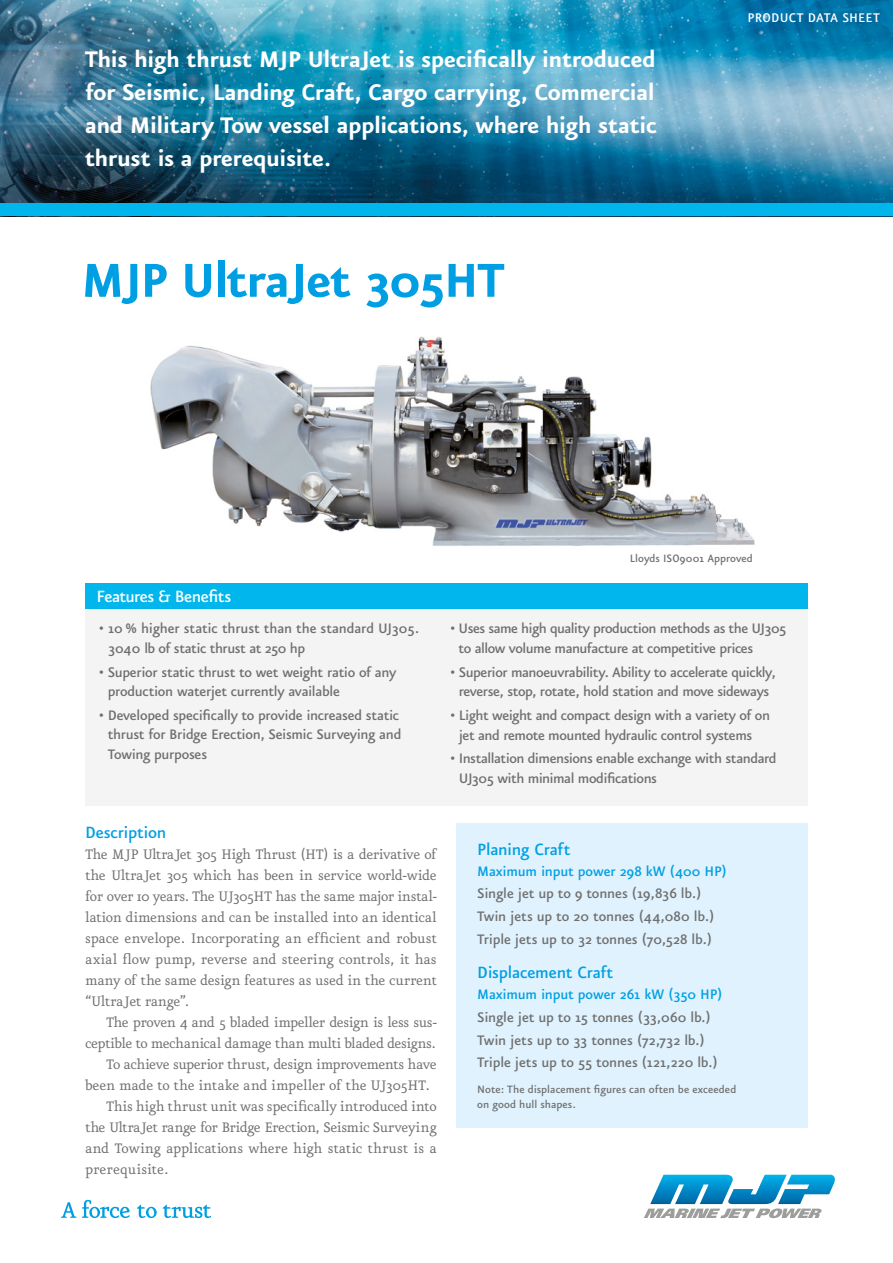
<style>
.page{position:relative;width:893px;height:1263px;background:#fff}
.page>*{position:absolute;margin:0;border:0;box-sizing:border-box;transform-origin:0 0}
.t1{font:700 57px "Eureka Sans";letter-spacing:-.03em;color:#009fe3}
.t2{font:700 27px/33px "Eureka Sans";letter-spacing:-.015em;color:#fff;text-align:justify}
.t3{font:500 19.5px "Eureka Sans";letter-spacing:-.01em;color:#009fe3}
.t4{font:500 19.5px "Eureka Sans";letter-spacing:-.03em;color:#fff}
.t5{font:500 16.5px/19.5px "Eureka Sans";letter-spacing:-.025em;color:#706f6f}
.t6{font:16.5px/21px "Eureka";letter-spacing:-.02em;color:#706f6f;text-align:justify}
.t7{font:500 16.5px "Eureka Sans";letter-spacing:-.01em;color:#009fe3}
.t8{font:16.5px "Eureka";letter-spacing:.005em;color:#706f6f}
.t9{font:500 15px "Eureka Sans";letter-spacing:.015em;color:#fff}
.t10{font:500 12.75px/15px "Eureka Sans";color:#706f6f}
</style>
<div class="page">
<img style="left:150px;top:336px;width:605px;height:210px">
<div style="left:85px;top:598px;width:723px;height:208px;background:#f4f4f4"></div>
<div style="left:456px;top:824px;width:352px;height:304px;background:#dff2fd"></div>
<img style="left:0;top:0;width:893px;height:203px">
<div style="left:0;top:203px;width:893px;height:13px;background:#00b6ed"></div>
<div style="left:85px;top:584px;width:723px;height:25px;background:#00b6ed"></div>
<svg style="left:61px;top:1202px;width:15px;height:16px"></svg>
<svg style="left:82px;top:1200px;width:48px;height:18px"></svg>
<svg style="left:137px;top:1204px;width:20px;height:14px"></svg>
<svg style="left:163px;top:1204px;width:48px;height:14px"></svg>
<svg style="left:644px;top:1175px;width:191px;height:43px"></svg>
<h2 class="t2" style="left:85px;top:43px;width:574px">This high thrust MJP UltraJet is specifically introduced for Seismic, Landing Craft, Cargo carrying, Commercial and Military Tow vessel applications, where high static thrust is a prerequisite.</h2>
<h1 class="t1" style="left:81px;top:252px;width:425px">MJP UltraJet 305HT</h1>
<p class="t9" style="left:748px;top:10px;width:69px">Product data</p>
<p class="t9" style="left:842px;top:10px;width:24px">sheet</p>
<p class="t4" style="left:97px;top:587px;width:136px">Features &amp; Benefits</p>
<p class="t5" style="left:108px;top:619px;width:313px;text-indent:-9px">• 10 % higher static thrust than the standard UJ305.<br>3040 lb of static thrust at 250 hp</p>
<p class="t5" style="left:108px;top:663px;width:290px;text-indent:-9px">• Superior static thrust to wet weight ratio of any production waterjet currently available</p>
<p class="t5" style="left:108px;top:706px;width:295px;text-indent:-9px">• Developed specifically to provide increased static thrust for Bridge Erection, Seismic Surveying and<br>Towing purposes</p>
<p class="t10" style="left:630px;top:552px;width:125px">Lloyds ISO9001 Approved</p>
<p class="t5" style="left:459px;top:620px;width:329px;text-indent:-9px">• Uses same high quality production methods as the UJ305 to allow volume manufacture at competitive prices</p>
<p class="t5" style="left:450px;top:663px;width:327px;text-align:center">• Superior manoeuvrability. Ability to accelerate quickly, reverse, stop, rotate, hold station and move sideways</p>
<p class="t5" style="left:450px;top:706px;width:322px;text-align:center">• Light weight and compact design with a variety of on jet and remote mounted hydraulic control systems</p>
<p class="t5" style="left:459px;top:749px;width:319px;text-indent:-9px">• Installation dimensions enable exchange with standard<br>UJ305 with minimal modifications</p>
<p class="t3" style="left:85px;top:823px;width:83px">Description</p>
<p class="t6" style="left:85px;top:845px;width:353px">The MJP UltraJet 305 High Thrust (HT) is a derivative of the UltraJet 305 which has been in service world-wide for over 10 years. The UJ305HT has the same major instal&shy;lation dimensions and can be installed into an identical space envelope. Incorporating an efficient and robust axial flow pump, reverse and steering controls, it has many of the same design features as used in the current “UltraJet range”.</p>
<p class="t6" style="left:106px;top:1013px;width:332px">The proven 4 and 5 bladed impeller design is less sus-</p>
<p class="t6" style="left:85px;top:1034px;width:352px">ceptible to mechanical damage than multi bladed designs.</p>
<p class="t6" style="left:106px;top:1055px;width:332px">To achieve superior thrust, design improvements have</p>
<p class="t6" style="left:85px;top:1076px;width:346px">been made to the intake and impeller of the UJ305HT.</p>
<p class="t6" style="left:106px;top:1097px;width:332px">This high thrust unit was specifically introduced into</p>
<p class="t6" style="left:85px;top:1118px;width:353px">the UltraJet range for Bridge Erection, Seismic Surveying</p>
<p class="t6" style="left:85px;top:1139px;width:353px">and Towing applications where high static thrust is a</p>
<p class="t8" style="left:85px;top:1162px;width:85px">prerequisite.</p>
<p class="t3" style="left:477px;top:839px;width:95px">Planing Craft</p>
<p class="t7" style="left:477px;top:863px;width:251px">Maximum input power 298 kW (400 H P)</p>
<p class="t5" style="left:477px;top:883px;width:238px;line-height:22.6px">Single jet up to 9 tonnes (19,836 lb.)<br>Twin jets up to 20 tonnes (44,080 lb.)<br>Triple jets up to 32 tonnes (70,528 lb.)</p>
<p class="t3" style="left:477px;top:963px;width:138px">Displacement Craft</p>
<p class="t7" style="left:477px;top:986px;width:246px">Maximum input power 261 kW (350 H P)</p>
<p class="t5" style="left:477px;top:1006px;width:242px;line-height:22.6px">Single jet up to 15 tonnes (33,060 lb.)<br>Twin jets up to 33 tonnes (72,732 lb.)<br>Triple jets up to 55 tonnes (121,220 lb.)</p>
<p class="t10" style="left:477px;top:1082px;width:261px">Note: The displacement figures can often be exceeded on good hull shapes.</p>
</div>
